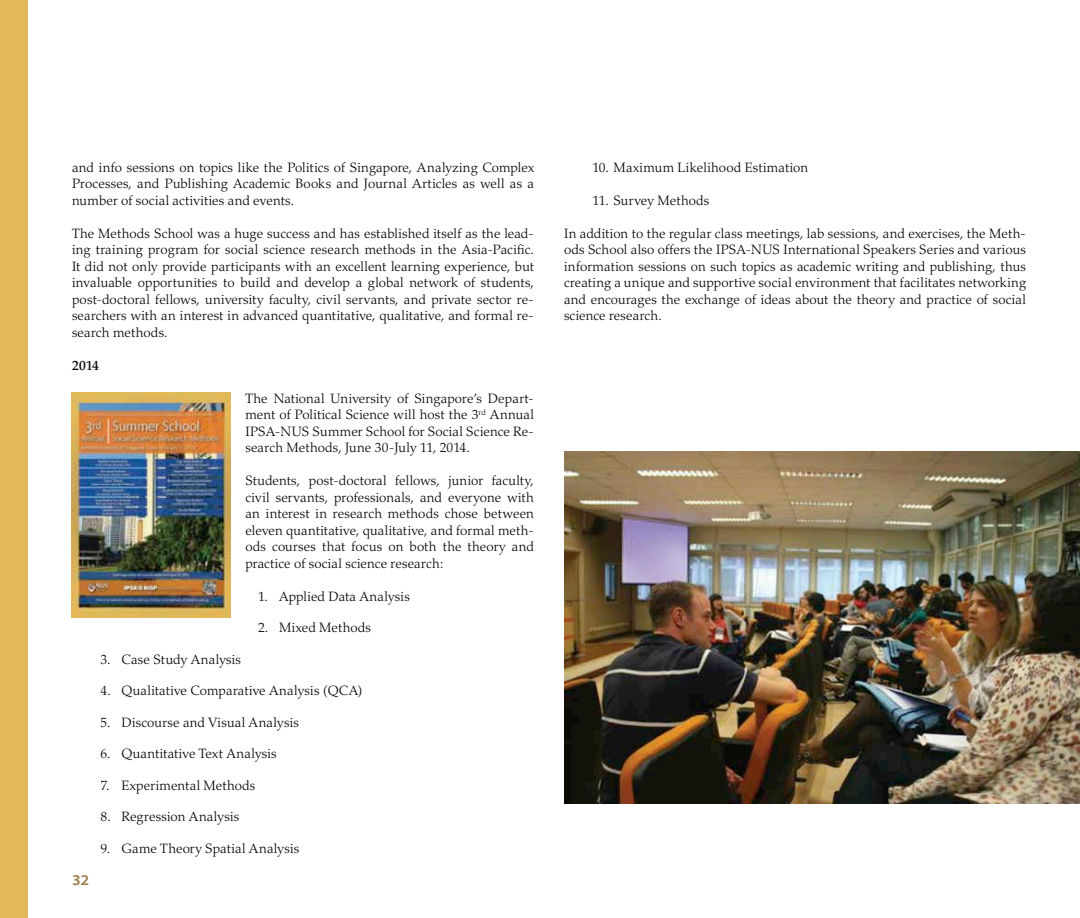
<style>
.page{position:relative;width:1080px;height:918px;background:#fff}
.page>*{position:absolute;margin:0;border:0;box-sizing:border-box;transform-origin:0 0}
.t1{font:15px "Myriad MM 565 700";color:#987d49}
.Texte{font:300 13.5px/16.5px "Palatino";letter-spacing:.01em;color:#000;text-align:justify}
.Texte-2{font:500 13.5px "Palatino";color:#000}
</style>
<div class="page">
<div style="left:0;top:0;width:28px;height:918px;background:#e1b85a"></div>
<img style="left:72px;top:392px;width:158px;height:225px">
<img style="left:564px;top:451px;width:516px;height:352px">
<p class="Texte" style="left:72px;top:159px;width:464px">and info sessions on topics like the Politics of Singapore, Analyzing Complex Processes, and Publishing Academic Books and Journal Articles as well as a number of social activities and events.</p>
<p class="Texte" style="left:72px;top:225px;width:464px">The Methods School was a huge success and has established itself as the lead&shy;ing training program for social science research methods in the Asia-Pacific.<br>It did not only provide participants with an excellent learning experience, but invaluable opportunities to build and develop a global network of students, post-doctoral fellows, university faculty, civil servants, and private sector re&shy;searchers with an interest in advanced quantitative, qualitative, and formal re&shy;search methods.</p>
<p class="Texte-2" style="left:72px;top:357px;width:28px">2014</p>
<p class="Texte" style="left:245px;top:390px;width:290px">The National University of Singapore’s Depart&shy;ment of Political Science will host the 3<sup>rd</sup> Annual IPSA-NUS Summer School for Social Science Re&shy;search Methods, June 30-July 11, 2014.</p>
<p class="Texte" style="left:245px;top:473px;width:290px">Students, post-doctoral fellows, junior faculty, civil servants, professionals, and everyone with an interest in research methods chose between eleven quantitative, qualitative, and formal meth&shy;ods courses that focus on both the theory and practice of social science research:</p>
<p class="Texte" style="left:258px;top:588px;width:153px">1. Applied Data Analysis</p>
<p class="Texte" style="left:258px;top:620px;width:115px">2. Mixed Methods</p>
<p class="Texte" style="left:100px;top:651px;width:142px">3. Case Study Analysis</p>
<p class="Texte" style="left:100px;top:683px;width:264px">4. Qualitative Comparative Analysis (QCA)</p>
<p class="Texte" style="left:100px;top:714px;width:200px">5. Discourse and Visual Analysis</p>
<p class="Texte" style="left:100px;top:746px;width:178px">6. Quantitative Text Analysis</p>
<p class="Texte" style="left:100px;top:777px;width:156px">7. Experimental Methods</p>
<p class="Texte" style="left:100px;top:809px;width:140px">8. Regression Analysis</p>
<p class="Texte" style="left:100px;top:840px;width:200px">9. Game Theory Spatial Analysis</p>
<p class="t1" style="left:72px;top:873px;width:19px">32</p>
<p class="Texte" style="left:592px;top:159px;width:217px">10. Maximum Likelihood Estimation</p>
<p class="Texte" style="left:592px;top:192px;width:118px">11. Survey Methods</p>
<p class="Texte" style="left:564px;top:225px;width:464px">In addition to the regular class meetings, lab sessions, and exercises, the Meth&shy;ods School also offers the IPSA-NUS International Speakers Series and various information sessions on such topics as academic writing and publishing, thus creating a unique and supportive social environment that facilitates networking and encourages the exchange of ideas about the theory and practice of social science research.</p>
</div>
